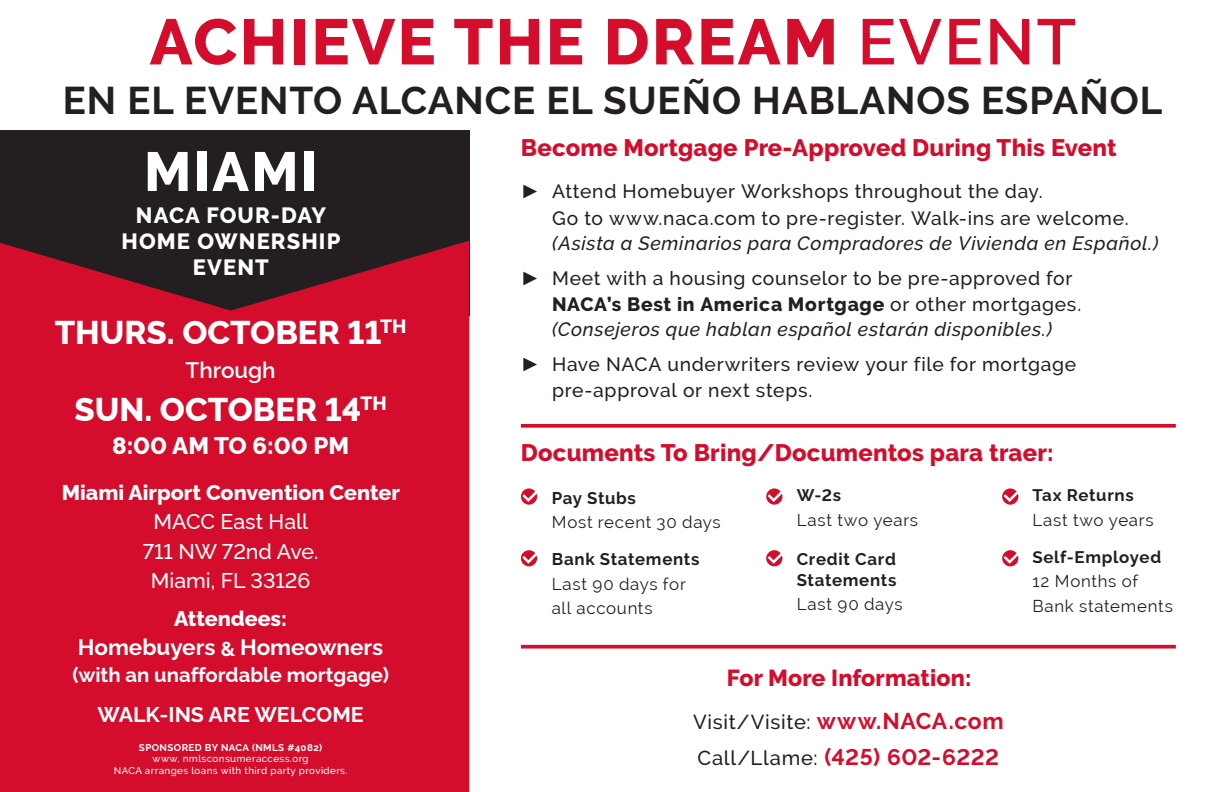
<style>
.page{position:relative;width:1224px;height:792px;background:#fff}
.page>*{position:absolute;margin:0;border:0;box-sizing:border-box;transform-origin:0 0}
.t1{font:800 64.2px "Raleway";letter-spacing:.035em;color:#d30d2b}
.t2{font:800 55px "Raleway";letter-spacing:.04em;color:#fff}
.t3{font:700 38.4px "Raleway";letter-spacing:.025em;color:#231f20}
.t4{font:800 33px "Rawline";color:#fff}
.t5{font:800 24px "Rawline";color:#fff}
.t6{font:800 23.8px "Raleway";letter-spacing:.01em;color:#d30d2b}
.t7{font:800 23.2px "Raleway";letter-spacing:.01em;color:#d30d2b}
.t8{font:700 22.8px "Rawline";letter-spacing:.02em;color:#d30d2b}
.t9{font:700 22.4px "Rawline";color:#fff}
.t10{font:600 22.4px "Rawline";color:#fff}
.t11{font:800 22px "Raleway";letter-spacing:.05em;color:#fff}
.t12{font:800 21.4px "Rawline";color:#fff}
.t13{font:500 21.4px "Rawline";color:#fff}
.t14{font:700 21.4px "Rawline";color:#fff}
.t15{font:700 20.4px "Rawline";color:#fff}
.t16{font:500 20.2px "Raleway";letter-spacing:.035em;color:#231f20}
.t17{font:500 19.2px "Raleway";letter-spacing:.035em;color:#231f20}
.t18{font:italic 500 19.2px "Raleway";letter-spacing:.04em;color:#231f20}
.t19{font:800 19.2px "Raleway";letter-spacing:.035em;color:#231f20}
.t20{font:16.8px "Raleway";letter-spacing:.045em;color:#231f20}
.t21{font:700 16.8px "Raleway";letter-spacing:.04em;color:#231f20}
.t22{font:700 16.8px "Rawline";letter-spacing:.04em;color:#231f20}
.t23{font:500 9.8px "Raleway";letter-spacing:.04em;color:#fff}
.t24{font:700 9.8px "Raleway";letter-spacing:.04em;color:#fff}
.s1{font-weight:600}
.s2{font-family:"Arial";font-weight:400}
.s3{font-weight:500}
.s4{font-size:20.4px}
.s5{font-weight:700;font-size:22.8px;color:#d30d2b}
.s6{font-family:"Raleway";font-weight:500;font-size:20.2px;color:#231f20}
</style>
<div class="page">
<div style="left:0;top:130px;width:469px;height:185px;background:#231f20"></div>
<div style="left:0;top:241px;width:469px;height:551px;background:#d30d2b"></div>
<svg style="left:521px;top:424px;width:655px;height:4px;background:#d6223d"></svg>
<svg style="left:521px;top:488px;width:16px;height:17px"></svg>
<svg style="left:766px;top:488px;width:16px;height:17px"></svg>
<svg style="left:1002px;top:488px;width:16px;height:17px"></svg>
<svg style="left:521px;top:550px;width:16px;height:16px"></svg>
<svg style="left:766px;top:550px;width:16px;height:16px"></svg>
<svg style="left:1002px;top:550px;width:16px;height:16px"></svg>
<svg style="left:521px;top:645px;width:655px;height:4px;background:#d82943"></svg>
<p class="t1" style="left:150px;top:5px;width:928px">ACHIEVE THE DREAM <span class="s1">EVENT</span></p>
<p class="t3" style="left:63px;top:78px;width:1101px">EN EL EVENTO ALCANCE EL SUEÑO HABLANOS ESPAÑOL</p>
<p class="t2" style="left:144px;top:140px;width:175px">MIAMI</p>
<p class="t11" style="left:136px;top:202px;width:192px">NACA FOUR-DAY</p>
<p class="t11" style="left:121px;top:229px;width:220px">HOME OWNERSHIP</p>
<p class="t11" style="left:193px;top:255px;width:77px">EVENT</p>
<p class="t6" style="left:521px;top:134px;width:597px">Become Mortgage Pre-Approved During This Event</p>
<p class="t17" style="left:521px;top:180px;width:523px"><span class="s2">►</span> Attend Homebuyer Workshops throughout the day.</p>
<p class="t17" style="left:552px;top:207px;width:578px">Go to www.naca.com to pre-register. Walk-ins are welcome.</p>
<p class="t18" style="left:552px;top:233px;width:608px">(Asista a Seminarios para Compradores de Vivienda en Español.)</p>
<p class="t17" style="left:521px;top:267px;width:553px"><span class="s2">►</span> Meet with a housing counselor to be pre-approved for</p>
<p class="t19" style="left:552px;top:293px;width:531px">NACA’s Best in America Mortgage <span class="s3">or other mortgages.</span></p>
<p class="t18" style="left:552px;top:319px;width:501px">(Consejeros que hablan español estarán disponibles.)</p>
<p class="t17" style="left:521px;top:353px;width:557px"><span class="s2">►</span> Have NACA underwriters review your file for mortgage</p>
<p class="t17" style="left:552px;top:379px;width:262px">pre-approval or next steps.</p>
<p class="t4" style="left:55px;top:306px;width:353px">THURS. OCTOBER 11<sup>TH</sup></p>
<p class="t10" style="left:186px;top:353px;width:92px">Through</p>
<p class="t4" style="left:74px;top:383px;width:314px">SUN. OCTOBER 14<sup>TH</sup></p>
<p class="t5" style="left:112px;top:427px;width:239px">8:00 AM TO 6:00 PM</p>
<p class="t12" style="left:62px;top:476px;width:340px">Miami Airport Convention Center</p>
<p class="t13" style="left:154px;top:505px;width:156px">MACC East Hall</p>
<p class="t13" style="left:143px;top:534px;width:177px">711 NW 72nd Ave.</p>
<p class="t13" style="left:151px;top:564px;width:161px">Miami, FL 33126</p>
<p class="t12" style="left:174px;top:602px;width:114px">Attendees:</p>
<p class="t9" style="left:78px;top:630px;width:307px">Homebuyers <span class="s4">&amp;</span> Homeowners</p>
<p class="t15" style="left:72px;top:659px;width:318px">(with an unaffordable mortgage)</p>
<p class="t14" style="left:98px;top:697px;width:268px">WALK-INS ARE WELCOME</p>
<p class="t16" style="left:693px;top:710px;width:312px">Visit/Visite: <span class="s5">www.NACA.com</span></p>
<p class="t8" style="left:698px;top:739px;width:303px"><span class="s6">Call/Llame:</span> (425) 602-6222</p>
<p class="t6" style="left:521px;top:439px;width:534px">Documents To Bring/Documentos para traer:</p>
<p class="t21" style="left:552px;top:488px;width:86px">Pay Stubs</p>
<p class="t20" style="left:552px;top:512px;width:170px">Most recent 30 days</p>
<p class="t22" style="left:797px;top:482px;width:46px">W-2s</p>
<p class="t20" style="left:797px;top:510px;width:123px">Last two years</p>
<p class="t22" style="left:1032px;top:482px;width:103px">Tax Returns</p>
<p class="t20" style="left:1032px;top:510px;width:123px">Last two years</p>
<p class="t22" style="left:1032px;top:544px;width:130px">Self-Employed</p>
<p class="t20" style="left:1032px;top:572px;width:107px">12 Months of</p>
<p class="t20" style="left:1032px;top:596px;width:142px">Bank statements</p>
<p class="t21" style="left:552px;top:550px;width:149px">Bank Statements</p>
<p class="t20" style="left:552px;top:574px;width:136px">Last 90 days for</p>
<p class="t20" style="left:552px;top:598px;width:102px">all accounts</p>
<p class="t21" style="left:797px;top:550px;width:101px">Credit Card</p>
<p class="t21" style="left:797px;top:570px;width:101px">Statements</p>
<p class="t20" style="left:797px;top:594px;width:107px">Last 90 days</p>
<p class="t7" style="left:727px;top:665px;width:246px">For More Information:</p>
<p class="t24" style="left:139px;top:742px;width:185px">SPONSORED BY NACA (NMLS #4082)</p>
<p class="t23" style="left:153px;top:753px;width:158px">www, nmlsconsumeraccess.org</p>
<p class="t23" style="left:114px;top:765px;width:235px">NACA arranges loans with third party providers.</p>
</div>
